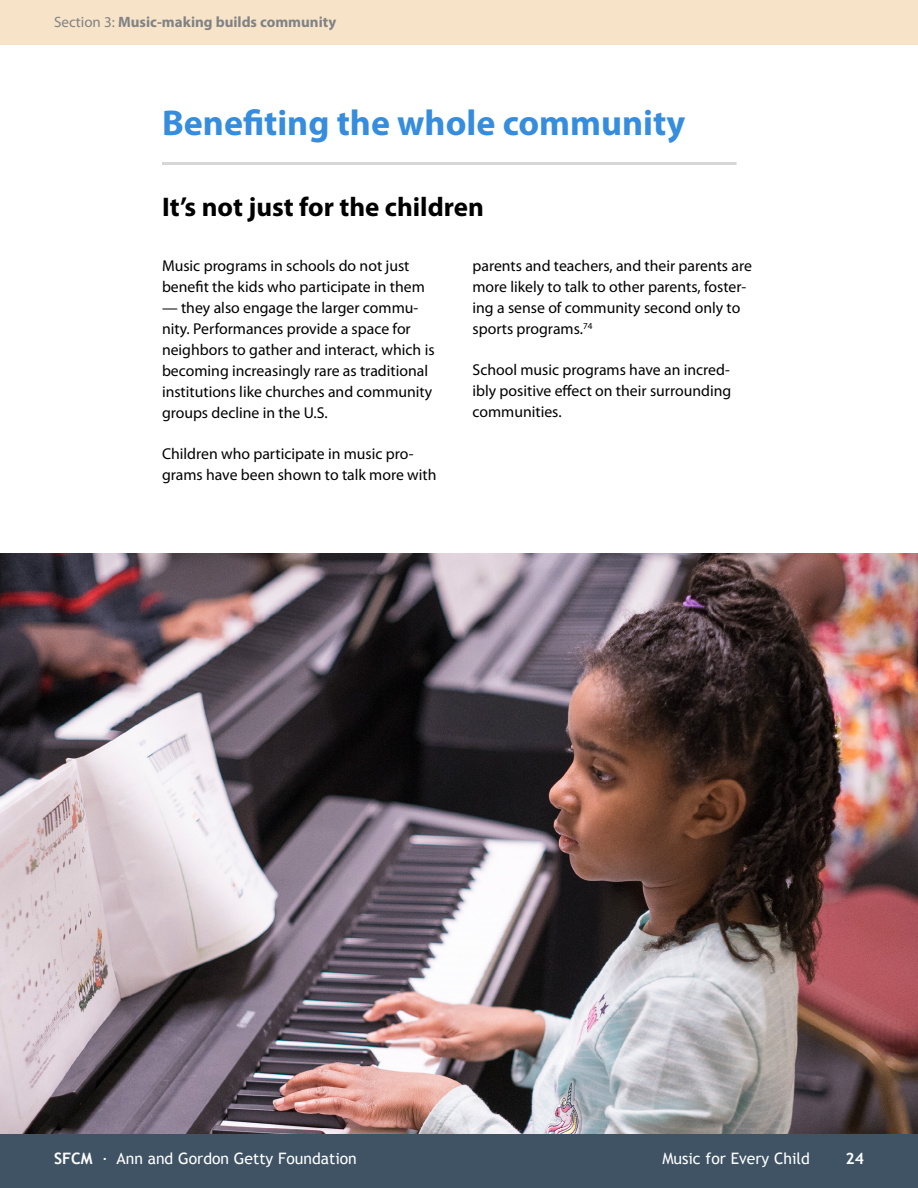
<style>
.page{position:relative;width:918px;height:1188px;background:#fff}
.page>*{position:absolute;margin:0;border:0;box-sizing:border-box;transform-origin:0 0}
.subhead_3{font:700 36px "Myriad Pro";color:#368ddd}
.t1{font:700 27px "Myriad Pro";color:#000}
.body{font:15.75px/21px "Myriad Pro";color:#000}
.t2{font:15.75px "Trebuchet MS";color:#fff}
.t3{font:700 15.75px "Trebuchet MS";color:#fff}
.header_line{font:700 15px "Myriad Pro";color:#808285}
.s1{font-weight:400}
.s2{font-weight:700}
</style>
<div class="page">
<div style="left:0;top:1134px;width:918px;height:54px;background:#3f5364"></div>
<img style="left:0;top:554px;width:918px;height:580px">
<div style="left:0;top:0;width:918px;height:44px;background:#f7e3c7"></div>
<hr style="left:162px;top:162px;width:575px;height:3px;background:#d6d7d6">
<p class="header_line" style="left:54px;top:13px;width:284px"><span class="s1">Section 3:</span> Music-making builds community</p>
<p class="subhead_3" style="left:162px;top:99px;width:525px">Benefiting the whole community</p>
<p class="t1" style="left:162px;top:189px;width:323px">It’s not just for the children</p>
<p class="body" style="left:162px;top:255px;width:264px">Music programs in schools do not just benefit the kids who participate in them</p>
<p class="body" style="left:162px;top:297px;width:274px">— they also engage the larger commu&shy;nity. Performances provide a space for neighbors to gather and interact, which is becoming increasingly rare as traditional institutions like churches and community groups decline in the U.S.</p>
<p class="body" style="left:162px;top:443px;width:276px">Children who participate in music pro&shy;grams have been shown to talk more with</p>
<p class="body" style="left:472px;top:255px;width:281px">parents and teachers, and their parents are more likely to talk to other parents, foster&shy;ing a sense of community second only to sports programs.<sup>74</sup></p>
<p class="body" style="left:472px;top:359px;width:260px;text-align:justify">School music programs have an incred&shy;ibly positive effect on their surrounding communities.</p>
<p class="t2" style="left:54px;top:1149px;width:304px"><span class="s2">SFCM</span> · Ann and Gordon Getty Foundation</p>
<p class="t2" style="left:662px;top:1149px;width:149px">Music for Every Child</p>
<p class="t3" style="left:846px;top:1148px;width:20px">24</p>
</div>
